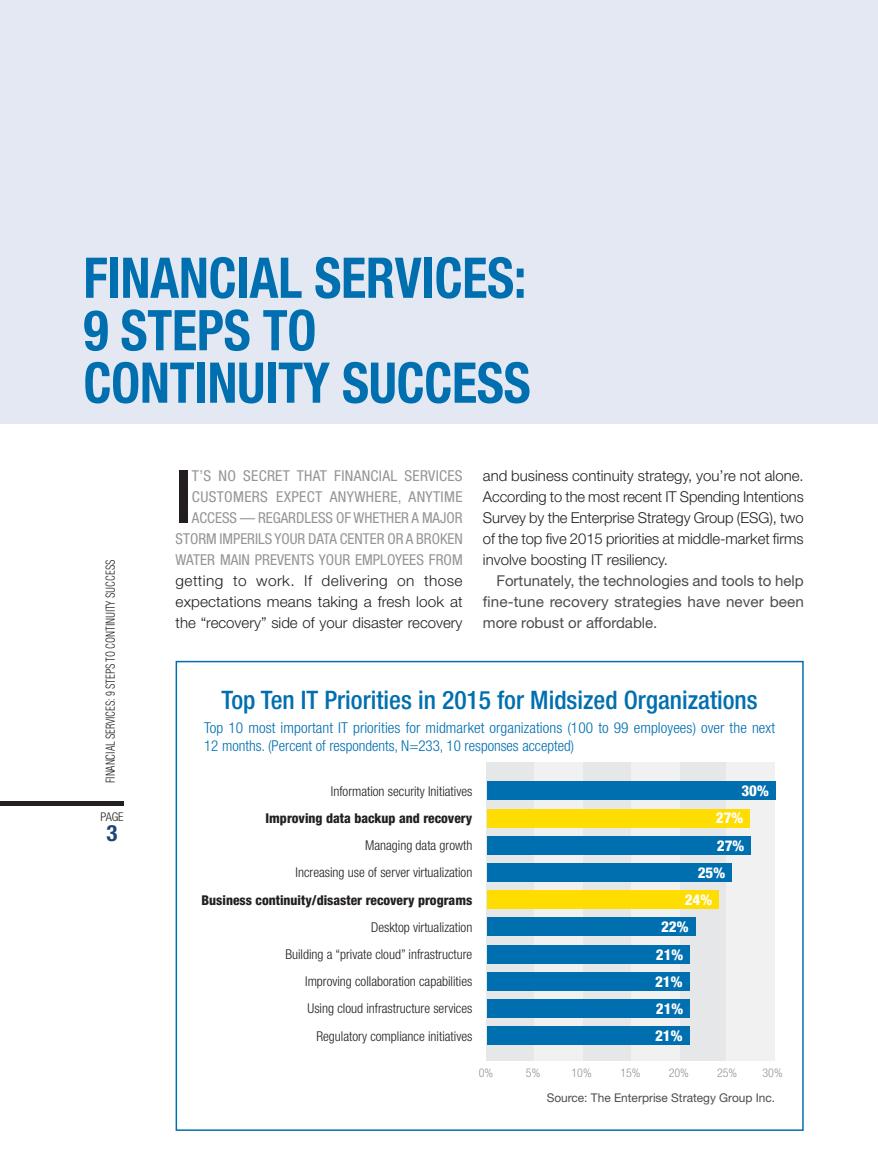
<style>
.page{position:relative;width:878px;height:1175px;background:#fff}
.page>*{position:absolute;margin:0;border:0;box-sizing:border-box;transform-origin:0 0}
._3_Body_Dropcap{font:500 condensed 73.8px "Helvetica Neue LT Std";color:#231f20}
._1_Head{font:700 condensed 56.25px/52.5px "Helvetica Neue LT Std";letter-spacing:-.005em;color:#006fb0;scale:.93 1}
.Sidebar_Head{font:500 condensed 25.5px "Helvetica Neue LT Std";color:#006fb0}
.t1{font:700 condensed 22.5px "Helvetica Neue LT Std";color:#1d4576}
._3_Body_Dropcap-2{font:condensed 15px/21px "Helvetica Neue LT Std";letter-spacing:.005em;color:#939598;text-align:right}
._3_Body_Dropcap-3{font:300 15px/21px "Helvetica Neue LT Std";color:#231f20;text-align:justify}
.Sidebar_Body{font:300 condensed 15px/18px "Helvetica Neue LT Std";letter-spacing:.005em;color:#006fb0}
._3_Body{font:15px/21px "Helvetica Neue LT Std";letter-spacing:.005em;color:#4d4d4f;text-align:justify}
.t2{font:800 condensed 15px "Helvetica Neue LT Std";color:#fff}
.t3{font:300 condensed 13.5px/27.2px "Helvetica Neue LT Std";color:#231f20;text-align:right}
.t4{font:300 condensed 12px "Helvetica LT Std";letter-spacing:-.015em;color:#231f20;scale:.9 1}
.Source{font:12px "Helvetica Neue LT Std";color:#4d4d4f}
.t5{font:300 condensed 12px "Helvetica Neue LT Std";color:#939598}
.t6{font:300 condensed 12px "Helvetica Neue LT Std";color:#231f20}
.s1{font-weight:300;font-stretch:normal;color:#231f20}
.s2{font-weight:800}
</style>
<div class="page">
<div style="left:0;top:801px;width:124px;height:5px;background:#231f20"></div>
<div style="left:0;top:0;width:878px;height:424px;background:#e4e8f3"></div>
<div style="left:486px;top:762px;width:48px;height:298px;background:#e6e7e8"></div>
<div style="left:678px;top:762px;width:48px;height:298px;background:#e6e7e8"></div>
<div style="left:582px;top:762px;width:49px;height:298px;background:#e6e7e8"></div>
<div style="left:534px;top:762px;width:48px;height:298px;background:#f1f1f2"></div>
<div style="left:726px;top:762px;width:48px;height:298px;background:#f1f1f2"></div>
<div style="left:631px;top:762px;width:48px;height:298px;background:#f1f1f2"></div>
<div style="left:487px;top:781px;width:288px;height:19px;background:#006fb0"></div>
<div style="left:487px;top:836px;width:264px;height:18px;background:#006fb0"></div>
<div style="left:487px;top:890px;width:231px;height:19px;background:#fd0"></div>
<div style="left:487px;top:945px;width:203px;height:18px;background:#006fb0"></div>
<div style="left:487px;top:999px;width:203px;height:18px;background:#006fb0"></div>
<div style="left:487px;top:809px;width:263px;height:18px;background:#fd0"></div>
<div style="left:487px;top:863px;width:244px;height:18px;background:#006fb0"></div>
<div style="left:487px;top:917px;width:208px;height:19px;background:#006fb0"></div>
<div style="left:487px;top:972px;width:202px;height:18px;background:#006fb0"></div>
<div style="left:487px;top:1026px;width:202px;height:19px;background:#006fb0"></div>
<div style="left:176px;top:661px;width:627px;height:469px;border:2px solid #006fb0"></div>
<p class="_1_Head" style="left:83px;top:251px;width:482px">FINANCIAL SERVICES:<br>9 STEPS TO<br>CONTINUITY SUCCESS</p>
<p class="t4" style="left:103px;top:783px;width:250px;rotate:-90deg">FINANCIAL SERVICES: 9 STEPS TO CONTINUITY SUCCESS</p>
<p class="t6" style="left:100px;top:810px;width:24px">PAGE</p>
<p class="t1" style="left:106px;top:819px;width:13px">3</p>
<p class="_3_Body_Dropcap-2" style="left:176px;top:465px;width:289px">T’S NO SECRET THAT FINANCIAL SERVICES CUSTOMERS EXPECT ANYWHERE, ANYTIME ACCESS — REGARDLESS OF WHETHER A MAJOR STORM IMPERILS YOUR DATA CENTER OR A BROKEN WATER MAIN PREVENTS YOUR EMPLOYEES FROM <span class="s1">getting to work. If delivering on those expectations means taking a fresh look at the “recovery” side of your disaster recovery</span></p>
<p class="_3_Body_Dropcap-3" style="left:483px;top:465px;width:322px">and business continuity strategy, you’re not alone.<br>According to the most recent IT Spending Intentions Survey by the Enterprise Strategy Group (ESG), two of the top five 2015 priorities at middle-market firms involve boosting IT resiliency.</p>
<p class="_3_Body_Dropcap" style="left:176px;top:453px;width:18px">I</p>
<p class="_3_Body" style="left:483px;top:570px;width:322px;text-indent:14px">Fortunately, the technologies and tools to help fine-tune recovery strategies have never been more robust or affordable.</p>
<p class="Sidebar_Head" style="left:221px;top:684px;width:537px">Top Ten IT Priorities in 2015 for Midsized Organizations</p>
<p class="Sidebar_Body" style="left:204px;top:719px;width:572px">Top 10 most important IT priorities for midmarket organizations (100 to 99 employees) over the next<br>12 months. (Percent of respondents, N=233, 10 responses accepted)</p>
<p class="t2" style="left:741px;top:781px;width:29px">30%</p>
<p class="t3" style="left:201px;top:777px;width:272px">Information security Initiatives<br><span class="s2">Improving data backup and recovery<br></span>Managing data growth<br>Increasing use of server virtualization<br><span class="s2">Business continuity/disaster recovery programs </span>Desktop virtualization<br>Building a “private cloud” infrastructure<br>Improving collaboration capabilities<br>Using cloud infrastructure services<br>Regulatory compliance initiatives</p>
<p class="t2" style="left:716px;top:808px;width:29px">27%</p>
<p class="t2" style="left:717px;top:836px;width:29px">27%</p>
<p class="t2" style="left:697px;top:863px;width:29px">25%</p>
<p class="t2" style="left:684px;top:890px;width:29px">24%</p>
<p class="t2" style="left:661px;top:917px;width:29px">22%</p>
<p class="t2" style="left:656px;top:945px;width:29px">21%</p>
<p class="t2" style="left:655px;top:972px;width:29px">21%</p>
<p class="t2" style="left:656px;top:999px;width:29px">21%</p>
<p class="t2" style="left:655px;top:1026px;width:29px">21%</p>
<p class="t5" style="left:478px;top:1065px;width:16px">0%</p>
<p class="t5" style="left:526px;top:1065px;width:16px">5%</p>
<p class="t5" style="left:571px;top:1065px;width:22px">10%</p>
<p class="t5" style="left:620px;top:1065px;width:22px">15%</p>
<p class="t5" style="left:668px;top:1065px;width:22px">20%</p>
<p class="t5" style="left:717px;top:1065px;width:22px">25%</p>
<p class="t5" style="left:762px;top:1065px;width:22px">30%</p>
<p class="Source" style="left:546px;top:1091px;width:230px">Source: The Enterprise Strategy Group Inc.</p>
</div>
